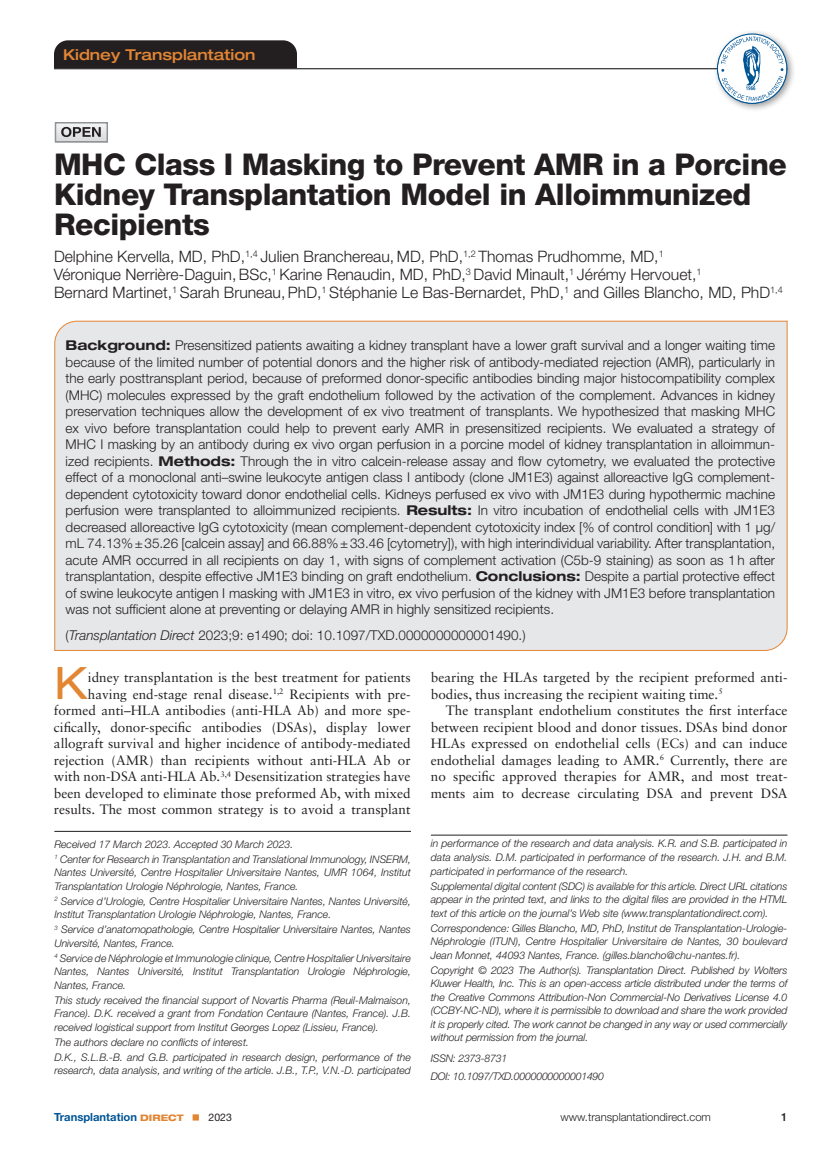
<style>
.page{position:relative;width:837px;height:1161px;background:#fff}
.page>*{position:absolute;margin:0;border:0;box-sizing:border-box;transform-origin:0 0}
.t1{font:expanded 44.7px "Helvetica Neue LT Std";color:#e38634}
.t2{font:800 30px/30px "Helvetica Neue LT Std";letter-spacing:-.015em;color:#231f20}
.t3{font:300 15.75px/18px "Helvetica Neue LT Std";color:#231f20}
.t4{font:500 expanded 15px "Helvetica Neue LT Std";color:#e38634}
.t5{font:300 13.5px/16.5px "Helvetica Neue LT Std";color:#231f20;text-align:justify}
.t6{font:13.5px/16.5px "Sabon LT Std";color:#231f20;text-align:right}
.t7{font:300 11.25px "Helvetica Neue LT Std";color:#231f20}
.t8{font:700 11.25px "Helvetica Neue LT Std";color:#005595}
.t9{font:500 11.25px "Helvetica Neue LT Std";color:#231f20}
.t10{font:italic 300 10.5px/13.5px "Helvetica Neue LT Std";color:#231f20;text-align:justify}
.t11{font:italic 300 10.5px/18px "Helvetica Neue LT Std";letter-spacing:-.02em;color:#231f20}
.t12{font:10.5px "Helvetica Neue LT Std";color:#231f20}
.s1{font-weight:700;font-stretch:expanded}
.s2{font-style:italic}
.s3{font-weight:800;font-stretch:expanded;font-size:9px;color:#e38634}
</style>
<div class="page">
<div style="left:193px;top:1114px;width:6px;height:7px;background:#e38634"></div>
<hr style="left:54px;top:68px;width:734px;height:1px;background:#231f20">
<img style="left:58px;top:125px;width:47px;height:15px">
<div style="left:55px;top:122px;width:53px;height:21px;border:2px solid #909295"></div>
<svg style="left:61px;top:127px;width:40px;height:10px"></svg>
<hr style="left:54px;top:831px;width:357px;height:1px;background:#231f20">
<div style="left:54px;top:40px;width:243px;height:28px;background:#231f20"></div>
<div style="left:54px;top:320px;width:734px;height:331px;background:#e6e7e9"></div>
<hr style="left:431px;top:835px;width:357px;height:1px;background:#231f20">
<div style="left:713px;top:29px;width:83px;height:84px;background:#231f20;opacity:.45"></div>
<svg style="left:717px;top:34px;width:70px;height:69px"></svg>
<svg style="left:721px;top:37px;width:62px;height:64px"></svg>
<div style="left:717px;top:33px;width:70px;height:71px;border:1px solid #005595;border-radius:50%"></div>
<h3 class="t4" style="left:63px;top:45px;width:194px">Kidney Transplantation</h3>
<h2 class="t2" style="left:54px;top:150px;width:734px">MHC Class I Masking to Prevent AMR in a Porcine<br>Kidney Transplantation Model in Alloimmunized<br>Recipients</h2>
<p class="t3" style="left:54px;top:247px;width:730px">Delphine Kervella, MD, PhD,<sup>1,4</sup> Julien Branchereau, MD, PhD,<sup>1,2</sup> Thomas Prudhomme, MD,<sup>1<br></sup>Véronique Nerrière-Daguin, BSc,<sup>1</sup> Karine Renaudin, MD, PhD,<sup>3</sup> David Minault,<sup>1</sup> Jérémy Hervouet,<sup>1<br></sup>Bernard Martinet,<sup>1</sup> Sarah Bruneau, PhD,<sup>1</sup> Stéphanie Le Bas-Bernardet, PhD,<sup>1</sup> and Gilles Blancho, MD, PhD<sup>1,4</sup></p>
<p class="t5" style="left:66px;top:337px;width:711px"><span class="s1">Background:</span> Presensitized patients awaiting a kidney transplant have a lower graft survival and a longer waiting time because of the limited number of potential donors and the higher risk of antibody-mediated rejection (AMR), particularly in the early posttransplant period, because of preformed donor-specific antibodies binding major histocompatibility complex (MHC) molecules expressed by the graft endothelium followed by the activation of the complement. Advances in kidney preservation techniques allow the development of ex vivo treatment of transplants. We hypothesized that masking MHC ex vivo before transplantation could help to prevent early AMR in presensitized recipients. We evaluated a strategy of MHC I masking by an antibody during ex vivo organ perfusion in a porcine model of kidney transplantation in alloimmun&shy;ized recipients. <span class="s1">Methods:</span> Through the in vitro calcein-release assay and flow cytometry, we evaluated the protective effect of a monoclonal anti–swine leukocyte antigen class I antibody (clone JM1E3) against alloreactive IgG complement&shy;dependent cytotoxicity toward donor endothelial cells. Kidneys perfused ex vivo with JM1E3 during hypothermic machine perfusion were transplanted to alloimmunized recipients. <span class="s1">Results:</span> In vitro incubation of endothelial cells with JM1E3 decreased alloreactive IgG cytotoxicity (mean complement-dependent cytotoxicity index [% of control condition] with 1 µg/ mL 74.13%±35.26 [calcein assay] and 66.88%±33.46 [cytometry]), with high interindividual variability. After transplantation, acute AMR occurred in all recipients on day 1, with signs of complement activation (C5b-9 staining) as soon as 1h after transplantation, despite effective JM1E3 binding on graft endothelium. <span class="s1">Conclusions:</span> Despite a partial protective effect of swine leukocyte antigen I masking with JM1E3 in vitro, ex vivo perfusion of the kidney with JM1E3 before transplantation was not sufficient alone at preventing or delaying AMR in highly sensitized recipients.</p>
<p class="t5" style="left:66px;top:626px;width:462px">(<span class="s2">Transplantation Direct</span> 2023;9: e1490; doi: 10.1097/TXD.0000000000001490.)</p>
<h1 class="t1" style="left:54px;top:656px;width:35px">K</h1>
<p class="t6" style="left:54px;top:669px;width:358px">idney transplantation is the best treatment for patients having end-stage renal disease.<sup>1,2</sup> Recipients with pre&shy;formed anti–HLA antibodies (anti-HLA Ab) and more spe&shy;cifically, donor-specific antibodies (DSAs), display lower allograft survival and higher incidence of antibody-mediated rejection (AMR) than recipients without anti-HLA Ab or with non-DSA anti-HLA Ab.<sup>3,4</sup> Desensitization strategies have been developed to eliminate those preformed Ab, with mixed results. The most common strategy is to avoid a transplant</p>
<p class="t6" style="left:431px;top:669px;width:358px;text-align:left">bearing the HLAs targeted by the recipient preformed anti&shy;bodies, thus increasing the recipient waiting time.<sup>5</sup></p>
<p class="t6" style="left:431px;top:702px;width:358px;text-align:justify;text-indent:15px">The transplant endothelium constitutes the first interface between recipient blood and donor tissues. DSAs bind donor HLAs expressed on endothelial cells (ECs) and can induce endothelial damages leading to AMR.<sup>6</sup> Currently, there are no specific approved therapies for AMR, and most treat&shy;ments aim to decrease circulating DSA and prevent DSA</p>
<p class="t10" style="left:54px;top:837px;width:358px;line-height:15px">Received 17 March 2023. Accepted 30 March 2023.<br><sup>1</sup> Center for Research in Transplantation and Translational Immunology, INSERM,</p>
<p class="t10" style="left:54px;top:866px;width:358px">Nantes Université, Centre Hospitalier Universitaire Nantes, UMR 1064, Institut<br>Transplantation Urologie Néphrologie, Nantes, France.</p>
<p class="t10" style="left:54px;top:894px;width:358px"><sup>2</sup> Service d’Urologie, Centre Hospitalier Universitaire Nantes, Nantes Université,<br>Institut Transplantation Urologie Néphrologie, Nantes, France.</p>
<p class="t10" style="left:54px;top:923px;width:358px"><sup>3</sup> Service d’anatomopathologie, Centre Hospitalier Universitaire Nantes, Nantes<br>Université, Nantes, France.</p>
<p class="t10" style="left:54px;top:951px;width:358px"><sup>4</sup> Service de Néphrologie et Immunologie clinique, Centre Hospitalier Universitaire Nantes, Nantes Université, Institut Transplantation Urologie Néphrologie, Nantes, France.</p>
<p class="t10" style="left:54px;top:993px;width:358px">This study received the financial support of Novartis Pharma (Reuil-Malmaison, France). D.K. received a grant from Fondation Centaure (Nantes, France). J.B. received logistical support from Institut Georges Lopez (Lissieu, France).</p>
<p class="t10" style="left:54px;top:1035px;width:358px;line-height:15px">The authors declare no conflicts of interest.<br>D.K., S.L.B.-B. and G.B. participated in research design, performance of the</p>
<p class="t10" style="left:54px;top:1064px;width:358px">research, data analysis, and writing of the article. J.B., T.P., V.N.-D. participated</p>
<p class="t10" style="left:431px;top:837px;width:358px">in performance of the research and data analysis. K.R. and S.B. participated in data analysis. D.M. participated in performance of the research. J.H. and B.M. participated in performance of the research.</p>
<p class="t10" style="left:431px;top:879px;width:358px">Supplemental digital content (SDC) is available for this article. Direct URL citations appear in the printed text, and links to the digital files are provided in the HTML text of this article on the journal’s Web site (www.transplantationdirect.com).</p>
<p class="t10" style="left:431px;top:921px;width:358px">Correspondence: Gilles Blancho, MD, PhD, Institut de Transplantation-Urologie-Néphrologie (ITUN), Centre Hospitalier Universitaire de Nantes, 30 boulevard Jean Monnet, 44093 Nantes, France. (gilles.blancho@chu-nantes.fr).</p>
<p class="t10" style="left:431px;top:963px;width:358px">Copyright © 2023 The Author(s). Transplantation Direct. Published by Wolters Kluwer Health, Inc. This is an open-access article distributed under the terms of the Creative Commons Attribution-Non Commercial-No Derivatives License 4.0 (CCBY-NC-ND), where it is permissible to download and share the work provided it is properly cited. The work cannot be changed in any way or used commercially without permission from the journal.</p>
<p class="t11" style="left:431px;top:1049px;width:175px">ISSN: 2373-8731<br>DOI: 10.1097/TXD.0000000000001490</p>
<p class="t8" style="left:54px;top:1110px;width:131px">Transplantation <span class="s3">DIRECT</span></p>
<p class="t12" style="left:209px;top:1111px;width:25px">2023</p>
<p class="t7" style="left:561px;top:1110px;width:152px">www.transplantationdirect.com</p>
<p class="t9" style="left:781px;top:1110px;width:8px">1</p>
</div>
